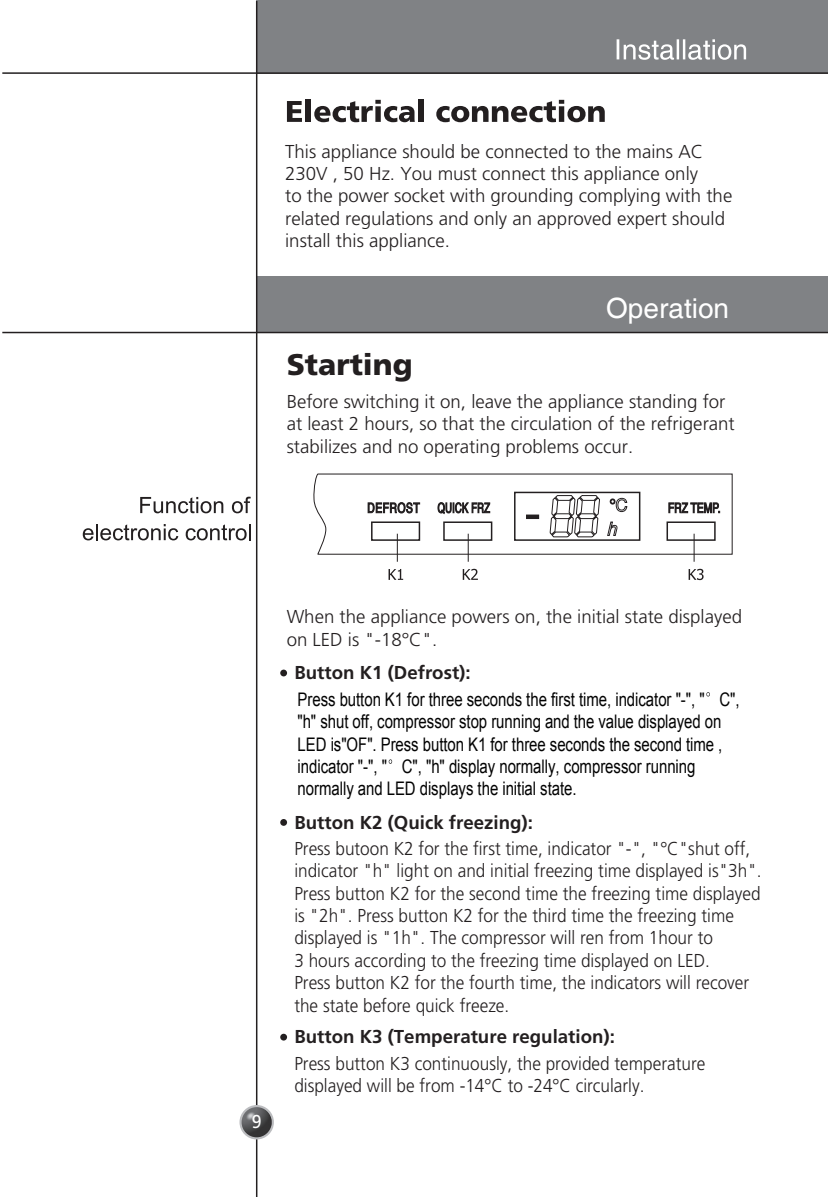
<style>
.page{position:relative;width:828px;height:1197px;background:#fff}
.page>*{position:absolute;margin:0;border:0;box-sizing:border-box;transform-origin:0 0}
.t1{font:900 29.8px "Frutiger";color:#231f20}
.t2{font:28px "Helvetica";color:#fff}
.t3{font:18.8px/22.4px "Arial";letter-spacing:-.005em;color:#030303;scale:.8 1}
.t4{font:300 18.6px/22.4px "Frutiger";color:#231f20;scale:.92 1}
.t5{font:300 18.6px/22.4px "Frutiger";color:#231f20}
.t6{font:700 18.6px "Frutiger";color:#231f20}
.t7{font:18.6px "Frutiger";color:#fff;scale:.95 1}
</style>
<div class="page">
<div style="left:256px;top:0;width:572px;height:73px;background:#808285"></div>
<hr style="left:2px;top:72px;width:826px;height:2px;background:#231f20">
<div style="left:256px;top:276px;width:572px;height:56px;background:#808285"></div>
<hr style="left:2px;top:332px;width:826px;height:1px;background:#231f20">
<hr style="left:256px;top:1px;width:1px;height:1195px;background:#231f20">
<svg style="left:239px;top:1104px;width:35px;height:35px"></svg>
<img style="left:242px;top:1106px;width:30px;height:31px;border-radius:15px">
<svg style="left:616px;top:39px;width:130px;height:21px"></svg>
<svg style="left:287px;top:101px;width:15px;height:21px"></svg>
<div style="left:306px;top:99px;width:5px;height:23px;background:#231f20"></div>
<svg style="left:314px;top:100px;width:101px;height:22px"></svg>
<div style="left:418px;top:99px;width:6px;height:23px;background:#231f20"></div>
<svg style="left:436px;top:100px;width:169px;height:22px"></svg>
<div style="left:280px;top:669px;width:7px;height:7px;background:#231f20;border-radius:50%"></div>
<svg style="left:140px;top:497px;width:83px;height:16px"></svg>
<svg style="left:232px;top:496px;width:19px;height:17px"></svg>
<svg style="left:83px;top:524px;width:95px;height:16px"></svg>
<svg style="left:186px;top:524px;width:65px;height:16px"></svg>
<svg style="left:388px;top:569px;width:15px;height:11px"></svg>
<svg style="left:463px;top:568px;width:15px;height:12px"></svg>
<svg style="left:688px;top:568px;width:15px;height:12px"></svg>
<svg style="left:313px;top:473px;width:420px;height:88px"></svg>
<svg style="left:280px;top:818px;width:7px;height:7px"></svg>
<div style="left:280px;top:1033px;width:7px;height:7px;background:#231f20;border-radius:50%"></div>
<svg style="left:706px;top:692px;width:4px;height:4px"></svg>
<p class="t5" style="left:285px;top:140px;width:449px">This appliance should be connected to the mains AC 230V , 50 Hz. You must connect this appliance only<br>to the power socket with grounding complying with the related regulations and only an approved expert should install this appliance.</p>
<h2 class="t2" style="left:606px;top:292px;width:124px">Operation</h2>
<h1 class="t1" style="left:287px;top:346px;width:128px">Starting</h1>
<p class="t5" style="left:287px;top:390px;width:449px">Before switching it on, leave the appliance standing for at least 2 hours, so that the circulation of the refrigerant stabilizes and no operating problems occur.</p>
<p class="t7" style="left:252px;top:1110px;width:12px">9</p>
<p class="t5" style="left:287px;top:606px;width:457px">When the appliance powers on, the initial state displayed on LED is "-18°C".</p>
<p class="t6" style="left:294px;top:661px;width:178px">Button K1 (Defrost):</p>
<p class="t3" style="left:297px;top:688px;width:554px">Press button K1 for three seconds the first time, indicator "-", " C", "h" shut off, compressor stop running and the value displayed on LED is"OF". Press button K1 for three seconds the second time , indicator "-", " C", "h" display normally, compressor running normally and LED displays the initial state.</p>
<p class="t6" style="left:294px;top:811px;width:240px">Button K2 (Quick freezing):</p>
<p class="t4" style="left:294px;top:837px;width:509px">Press butoon K2 for the first time, indicator "-", "°C"shut off, indicator "h" light on and initial freezing time displayed is"3h".<br>Press button K2 for the second time the freezing time displayed is "2h". Press button K2 for the third time the freezing time displayed is "1h". The compressor will ren from 1hour to<br>3 hours according to the freezing time displayed on LED.<br>Press button K2 for the fourth time, the indicators will recover the state before quick freeze.</p>
<p class="t6" style="left:294px;top:1025px;width:322px">Button K3 (Temperature regulation):</p>
<p class="t4" style="left:294px;top:1052px;width:448px">Press button K3 continuously, the provided temperature displayed will be from -14°C to -24°C circularly.</p>
</div>
